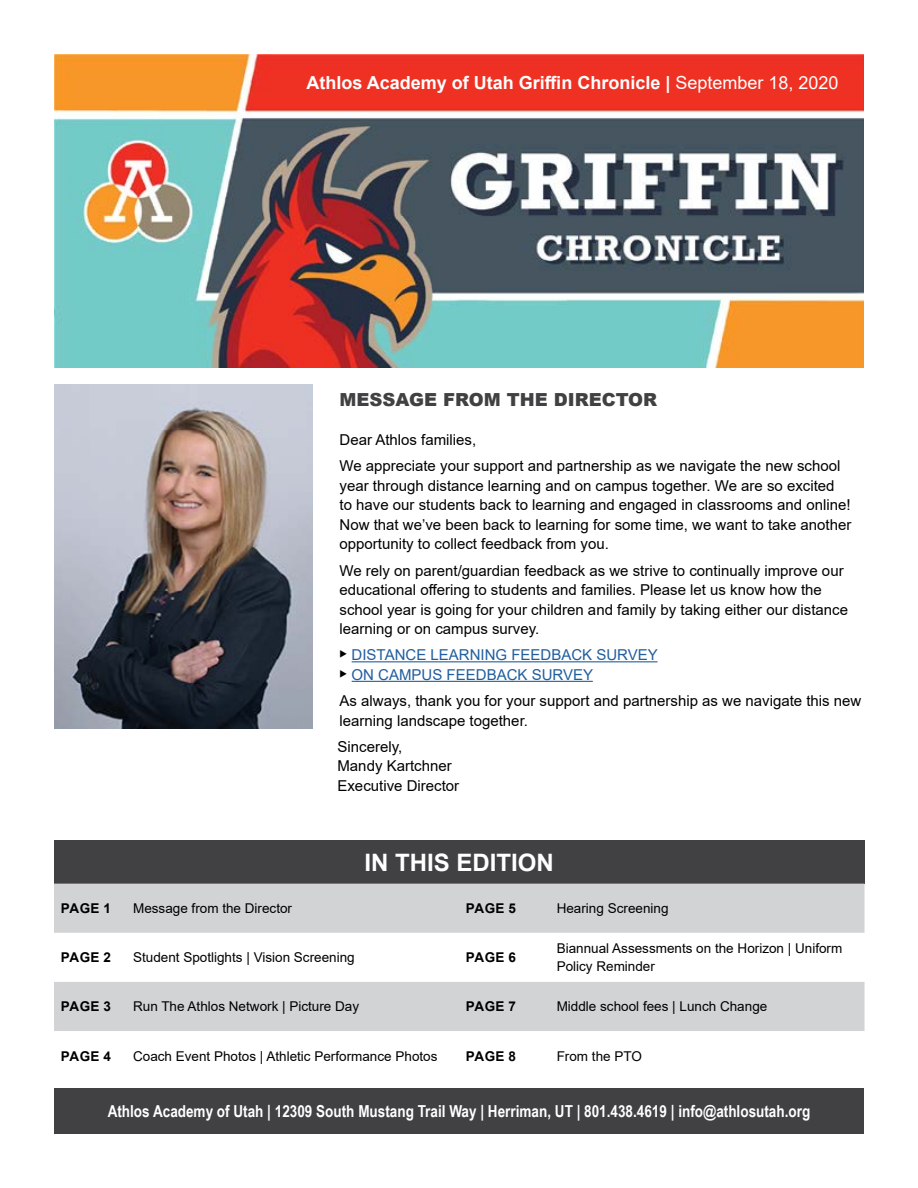
<style>
.page{position:relative;width:918px;height:1188px;background:#fff}
.page>*{position:absolute;margin:0;border:0;box-sizing:border-box;transform-origin:0 0}
.t1{font:700 24px "Arial";color:#fff}
.t2{font:700 18px "Arial";color:#fff}
.t3{font:900 18px "Arial";color:#414042}
.t4{font:700 16.5px "Arial Narrow";color:#fff}
.t5{font:15px/19.5px "Arial";color:#000}
.t6{font:15px "Arial";color:#215e9e}
.t7{font:13.5px/18px "Arial";color:#000}
.t8{font:700 13.5px "Arial";letter-spacing:.035em;color:#000}
.s1{font-weight:400}
.s2{color:#215e9e}
</style>
<div class="page">
<img style="left:54px;top:54px;width:810px;height:314px">
<div style="left:54px;top:1089px;width:810px;height:45px;background:#414042"></div>
<hr style="left:352px;top:661px;width:306px;height:1px;background:#215e9e">
<hr style="left:352px;top:681px;width:241px;height:1px;background:#215e9e">
<img style="left:54px;top:384px;width:259px;height:345px">
<div style="left:54px;top:840px;width:811px;height:44px;background:#414042"></div>
<svg style="left:54px;top:884px;width:811px;height:147px;fill:#d1d3d4"></svg>
<p class="t2" style="left:307px;top:70px;width:534px">Athlos Academy of Utah Griffin Chronicle | <span class="s1">September 18, 2020</span></p>
<p class="t3" style="left:340px;top:387px;width:319px">MESSAGE FROM THE DIRECTOR</p>
<p class="t5" style="left:340px;top:427px;width:502px;line-height:26.2px">Dear Athlos families,<br>We appreciate your support and partnership as we navigate the new school</p>
<p class="t5" style="left:340px;top:476px;width:513px">year through distance learning and on campus together. We are so excited<br>to have our students back to learning and engaged in classrooms and online!<br>Now that we’ve been back to learning for some time, we want to take another opportunity to collect feedback from you.</p>
<p class="t5" style="left:340px;top:560px;width:510px">We rely on parent/guardian feedback as we strive to continually improve our educational offering to students and families. Please let us know how the school year is going for your children and family by taking either our distance learning or on campus survey.</p>
<p class="t6" style="left:340px;top:645px;width:320px"><sup>◆</sup> DISTANCE LEARNING FEEDBACK SURVEY</p>
<p class="t5" style="left:340px;top:661px;width:523px;line-height:26.2px">◆ <span class="s2">ON CAMPUS FEEDBACK SURVEY<br></span>As always, thank you for your support and partnership as we navigate this new</p>
<p class="t5" style="left:337px;top:707px;width:192px;line-height:26.2px">learning landscape together.<br>Sincerely,</p>
<p class="t5" style="left:337px;top:756px;width:123px">Mandy Kartchner<br>Executive Director</p>
<h1 class="t1" style="left:365px;top:845px;width:191px">IN THIS EDITION</h1>
<p class="t8" style="left:61px;top:899px;width:52px">PAGE 1</p>
<p class="t7" style="left:133px;top:899px;width:161px">Message from the Director</p>
<p class="t8" style="left:466px;top:899px;width:52px">PAGE 5</p>
<p class="t7" style="left:557px;top:899px;width:113px">Hearing Screening</p>
<p class="t8" style="left:61px;top:948px;width:52px">PAGE 2</p>
<p class="t7" style="left:133px;top:948px;width:223px">Student Spotlights | Vision Screening</p>
<p class="t8" style="left:466px;top:948px;width:52px">PAGE 6</p>
<p class="t7" style="left:557px;top:939px;width:287px">Biannual Assessments on the Horizon | Uniform<br>Policy Reminder</p>
<p class="t8" style="left:61px;top:997px;width:52px">PAGE 3</p>
<p class="t7" style="left:133px;top:998px;width:228px">Run The Athlos Network | Picture Day</p>
<p class="t8" style="left:466px;top:997px;width:52px">PAGE 7</p>
<p class="t7" style="left:557px;top:998px;width:212px">Middle school fees | Lunch Change</p>
<p class="t8" style="left:61px;top:1046px;width:52px">PAGE 4</p>
<p class="t7" style="left:133px;top:1047px;width:306px">Coach Event Photos | Athletic Performance Photos</p>
<p class="t8" style="left:466px;top:1046px;width:52px">PAGE 8</p>
<p class="t7" style="left:557px;top:1047px;width:87px">From the PTO</p>
<p class="t4" style="left:108px;top:1099px;width:704px">Athlos Academy of Utah | 12309 South Mustang Trail Way | Herriman, UT | 801.438.4619 | info@athlosutah.org</p>
</div>
